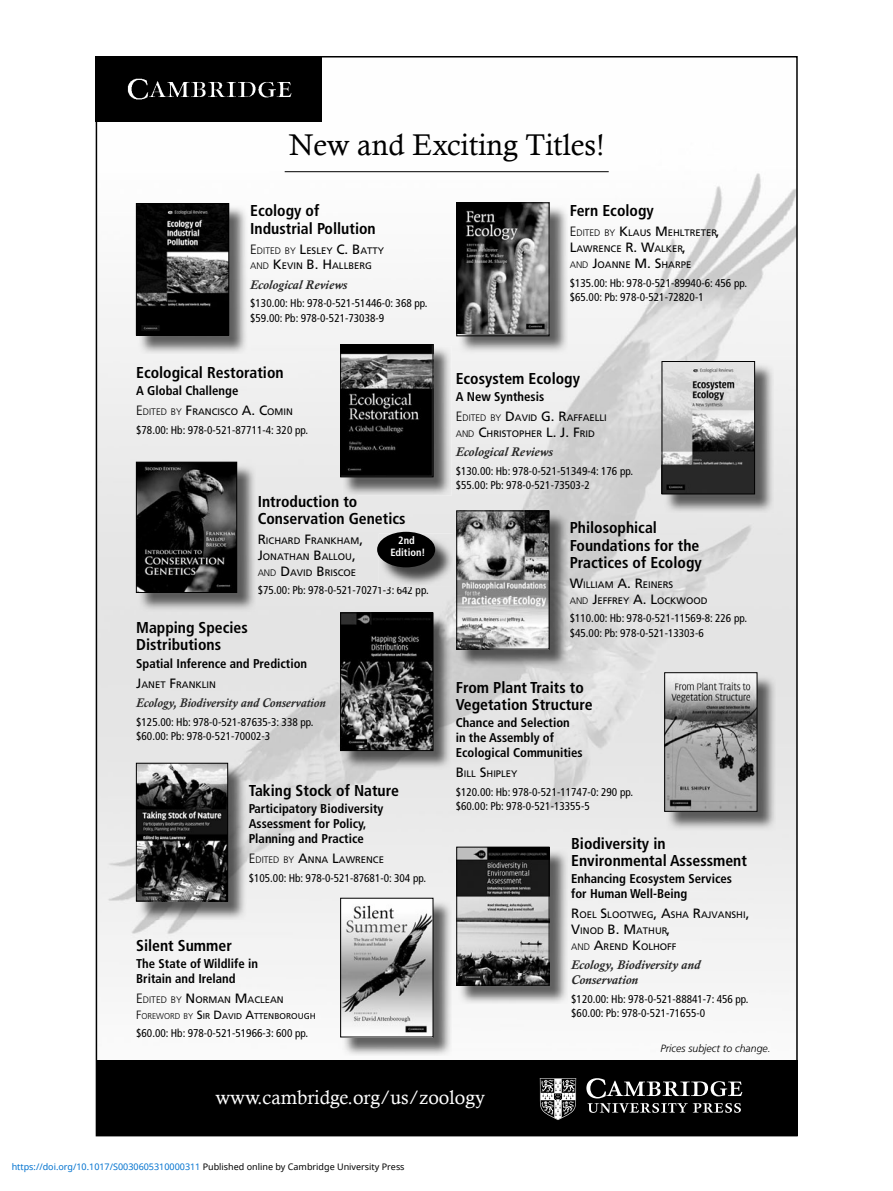
<style>
.page{position:relative;width:893px;height:1191px;background:#fff}
.page>*{position:absolute;margin:0;border:0;box-sizing:border-box;transform-origin:0 0}
.t1{font:30px "Calisto";color:#000}
.t2{font:19.5px "Calisto";color:#fff}
.t3{font:700 condensed 15.75px/17.2px "Frutiger LT Std";color:#000}
.t4{font:700 condensed 12.75px/15px "Frutiger LT Std";color:#000}
.t5{font:italic 700 12.75px/15px "Calisto MT Std";color:#2a2a2a}
.t6{font:italic 700 12.75px "Calisto MT Std";color:#2a2a2a;scale:.95 1}
.t7{font:condensed 11.25px/14.2px "Frutiger LT Std";color:#000}
.t8{font:italic 300 10.5px "Frutiger LT Std";color:#000}
.t9{font:700 condensed 10.5px/12px "Frutiger LT Std";color:#fff;text-align:center}
.t10{font:9.45px/15.8px "Frutiger LT Std";color:#000}
.t11{font:9px "Noto Sans";color:#0172cf}
.t12{font:8.4px "Frutiger LT Std";color:#000}
.s1{font-weight:300;font-size:13.5px}
.s2{font-weight:300}
.s3{font-size:13.5px}
.s4{font-weight:300;font-size:12px}
.s5{font-size:12px}
.s6{color:#000}
</style>
<div class="page">
<img style="left:99px;top:59px;width:695px;height:997px">
<img style="left:96px;top:56px;width:225px;height:65px">
<img style="left:138px;top:205px;width:109px;height:149px">
<img style="left:138px;top:205px;width:89px;height:128px">
<div style="left:136px;top:203px;width:93px;height:132px;border:1px solid #000"></div>
<img style="left:458px;top:204px;width:110px;height:150px">
<img style="left:458px;top:205px;width:89px;height:129px">
<div style="left:456px;top:203px;width:93px;height:133px;border:1px solid #000"></div>
<img style="left:138px;top:464px;width:118px;height:147px">
<img style="left:138px;top:464px;width:97px;height:126px">
<div style="left:136px;top:462px;width:101px;height:130px;border:1px solid #000"></div>
<img style="left:458px;top:512px;width:110px;height:156px">
<img style="left:458px;top:512px;width:89px;height:135px">
<div style="left:456px;top:510px;width:93px;height:139px;border:1px solid #000"></div>
<img style="left:138px;top:764px;width:108px;height:155px">
<img style="left:138px;top:765px;width:88px;height:134px">
<div style="left:136px;top:763px;width:92px;height:138px;border:1px solid #000"></div>
<img style="left:458px;top:848px;width:110px;height:155px">
<img style="left:458px;top:849px;width:89px;height:134px">
<div style="left:456px;top:847px;width:93px;height:138px;border:1px solid #000"></div>
<img style="left:342px;top:346px;width:110px;height:149px">
<svg style="left:342px;top:495px;width:15px;height:1px"></svg>
<img style="left:342px;top:346px;width:89px;height:129px">
<div style="left:340px;top:344px;width:93px;height:133px;border:1px solid #000"></div>
<img style="left:663px;top:363px;width:110px;height:150px">
<img style="left:664px;top:363px;width:89px;height:129px">
<div style="left:662px;top:361px;width:93px;height:133px;border:1px solid #000"></div>
<img style="left:666px;top:674px;width:110px;height:156px">
<img style="left:666px;top:674px;width:89px;height:135px">
<div style="left:664px;top:672px;width:93px;height:139px;border:1px solid #000"></div>
<img style="left:342px;top:614px;width:110px;height:155px">
<img style="left:342px;top:614px;width:89px;height:134px">
<div style="left:340px;top:612px;width:93px;height:138px;border:1px solid #000"></div>
<img style="left:342px;top:899px;width:110px;height:156px">
<img style="left:342px;top:900px;width:89px;height:135px">
<div style="left:340px;top:898px;width:93px;height:139px;border:1px solid #000"></div>
<div style="left:96px;top:1060px;width:701px;height:76px;background:#000"></div>
<svg style="left:586px;top:1078px;width:156px;height:35px"></svg>
<svg style="left:540px;top:1078px;width:36px;height:42px"></svg>
<hr style="left:285px;top:171px;width:324px;height:1px;background:#000">
<img style="left:379px;top:533px;width:74px;height:53px">
<img style="left:379px;top:585px;width:49px;height:1px">
<div style="left:377px;top:532px;width:58px;height:35px;background:#000;border-radius:50%"></div>
<h1 class="t1" style="left:289px;top:128px;width:317px">New and Exciting Titles!</h1>
<h3 class="t3" style="left:250px;top:203px;width:127px">Ecology of<br>Industrial Pollution</h3>
<p class="t10" style="left:250px;top:242px;width:135px"><span class="s1">E</span><span class="s2">DITED BY</span> <span class="s3">L</span>ESLEY <span class="s3">C. B</span>ATTY<br><span class="s2">AND</span> <span class="s3">K</span>EVIN <span class="s3">B. H</span>ALLBERG</p>
<p class="t5" style="left:250px;top:278px;width:99px">Ecological Reviews</p>
<p class="t7" style="left:250px;top:296px;width:179px">$130.00: Hb: 978-0-521-51446-0: 368 pp. $59.00: Pb: 978-0-521-73038-9</p>
<h3 class="t3" style="left:136px;top:364px;width:149px">Ecological Restoration</h3>
<p class="t4" style="left:136px;top:384px;width:104px">A Global Challenge</p>
<p class="t10" style="left:136px;top:404px;width:158px"><span class="s1">E</span><span class="s2">DITED BY</span> <span class="s3">F</span>RANCISCO <span class="s3">A. C</span>OMIN</p>
<p class="t7" style="left:136px;top:422px;width:174px">$78.00: Hb: 978-0-521-87711-4: 320 pp.</p>
<h3 class="t3" style="left:258px;top:494px;width:149px">Introduction to<br>Conservation Genetics</h3>
<p class="t10" style="left:258px;top:533px;width:107px"><span class="s3">R</span>ICHARD <span class="s3">F</span>RANKHAM<span class="s3">,<br>J</span>ONATHAN <span class="s3">B</span>ALLOU<span class="s3">,<br></span><span class="s2">AND</span> <span class="s3">D</span>AVID <span class="s3">B</span>RISCOE</p>
<p class="t7" style="left:258px;top:583px;width:173px">$75.00: Pb: 978-0-521-70271-3: 642 pp.</p>
<p class="t9" style="left:390px;top:535px;width:37px">2nd<br>Edition!</p>
<h3 class="t3" style="left:136px;top:620px;width:113px">Mapping Species<br>Distributions</h3>
<p class="t4" style="left:136px;top:656px;width:173px">Spatial Inference and Prediction</p>
<p class="t10" style="left:136px;top:676px;width:81px"><span class="s3">J</span>ANET <span class="s3">F</span>RANKLIN</p>
<p class="t6" style="left:136px;top:698px;width:201px">Ecology, Biodiversity and Conservation</p>
<p class="t7" style="left:136px;top:714px;width:179px">$125.00: Hb: 978-0-521-87635-3: 338 pp. $60.00: Pb: 978-0-521-70002-3</p>
<h3 class="t3" style="left:249px;top:782px;width:152px">Taking Stock of Nature</h3>
<p class="t4" style="left:249px;top:802px;width:136px">Participatory Biodiversity<br>Assessment for Policy,<br>Planning and Practice</p>
<p class="t10" style="left:249px;top:852px;width:137px"><span class="s1">E</span><span class="s2">DITED BY</span> <span class="s3">A</span>NNA <span class="s3">L</span>AWRENCE</p>
<p class="t7" style="left:249px;top:871px;width:179px">$105.00: Hb: 978-0-521-87681-0: 304 pp.</p>
<h3 class="t3" style="left:136px;top:937px;width:97px">Silent Summer</h3>
<p class="t4" style="left:136px;top:956px;width:123px">The State of Wildlife in<br>Britain and Ireland</p>
<p class="t10" style="left:136px;top:992px;width:149px"><span class="s1">E</span><span class="s2">DITED BY</span> <span class="s3">N</span>ORMAN <span class="s3">M</span>ACLEAN</p>
<p class="t12" style="left:136px;top:1011px;width:181px"><span class="s4">F</span><span class="s2">OREWORD BY</span> <span class="s5">S</span>IR <span class="s5">D</span>AVID <span class="s5">A</span>TTENBOROUGH</p>
<p class="t7" style="left:136px;top:1026px;width:174px">$60.00: Hb: 978-0-521-51966-3: 600 pp.</p>
<h3 class="t3" style="left:570px;top:203px;width:86px">Fern Ecology</h3>
<p class="t10" style="left:570px;top:225px;width:151px"><span class="s1">E</span><span class="s2">DITED BY</span> <span class="s3">K</span>LAUS <span class="s3">M</span>EHLTRETER<span class="s3">,<br>L</span>AWRENCE <span class="s3">R. W</span>ALKER<span class="s3">,<br></span><span class="s2">AND</span> <span class="s3">J</span>OANNE <span class="s3">M. S</span>HARPE</p>
<p class="t7" style="left:570px;top:275px;width:179px">$135.00: Hb: 978-0-521-89940-6: 456 pp. $65.00: Pb: 978-0-521-72820-1</p>
<h3 class="t3" style="left:456px;top:371px;width:126px">Ecosystem Ecology</h3>
<p class="t4" style="left:456px;top:390px;width:90px">A New Synthesis</p>
<p class="t10" style="left:456px;top:410px;width:153px"><span class="s1">E</span><span class="s2">DITED BY</span> <span class="s3">D</span>AVID <span class="s3">G. R</span>AFFAELLI<br><span class="s2">AND</span> <span class="s3">C</span>HRISTOPHER <span class="s3">L. J. F</span>RID</p>
<p class="t5" style="left:456px;top:446px;width:99px">Ecological Reviews</p>
<p class="t7" style="left:456px;top:464px;width:179px">$130.00: Hb: 978-0-521-51349-4: 176 pp. $55.00: Pb: 978-0-521-73503-2</p>
<h3 class="t3" style="left:570px;top:520px;width:134px">Philosophical<br>Foundations for the<br>Practices of Ecology</h3>
<p class="t10" style="left:570px;top:577px;width:139px"><span class="s3">W</span>ILLIAM <span class="s3">A. R</span>EINERS<br><span class="s2">AND</span> <span class="s3">J</span>EFFREY <span class="s3">A. L</span>OCKWOOD</p>
<p class="t7" style="left:570px;top:611px;width:179px">$110.00: Hb: 978-0-521-11569-8: 226 pp. $45.00: Pb: 978-0-521-13303-6</p>
<h3 class="t3" style="left:456px;top:679px;width:138px">From Plant Traits to<br>Vegetation Structure</h3>
<p class="t4" style="left:456px;top:716px;width:129px">Chance and Selection in the Assembly of<br>Ecological Communities</p>
<p class="t10" style="left:456px;top:766px;width:63px"><span class="s3">B</span>ILL <span class="s3">S</span>HIPLEY</p>
<p class="t7" style="left:456px;top:784px;width:179px">$120.00: Hb: 978-0-521-11747-0: 290 pp. $60.00: Pb: 978-0-521-13355-5</p>
<h3 class="t3" style="left:571px;top:835px;width:177px">Biodiversity in<br>Environmental Assessment</h3>
<p class="t4" style="left:571px;top:872px;width:162px">Enhancing Ecosystem Services for Human Well-Being</p>
<p class="t10" style="left:571px;top:907px;width:180px"><span class="s3">R</span>OEL <span class="s3">S</span>LOOTWEG<span class="s3">, A</span>SHA <span class="s3">R</span>AJVANSHI<span class="s3">,<br>V</span>INOD <span class="s3">B. M</span>ATHUR<span class="s3">,<br></span><span class="s2">AND</span> <span class="s3">A</span>REND <span class="s3">K</span>OLHOFF</p>
<p class="t5" style="left:571px;top:958px;width:131px">Ecology, Biodiversity and<br>Conservation</p>
<p class="t7" style="left:571px;top:991px;width:179px">$120.00: Hb: 978-0-521-88841-7: 456 pp. $60.00: Pb: 978-0-521-71655-0</p>
<p class="t8" style="left:660px;top:1042px;width:112px">Prices subject to change.</p>
<h2 class="t2" style="left:215px;top:1086px;width:271px">www.cambridge.org/us/zoology</h2>
<p class="t11" style="left:12px;top:1160px;width:394px">https://doi.org/10.1017/S0030605310000311 <span class="s6">Published online by Cambridge University Press</span></p>
</div>
